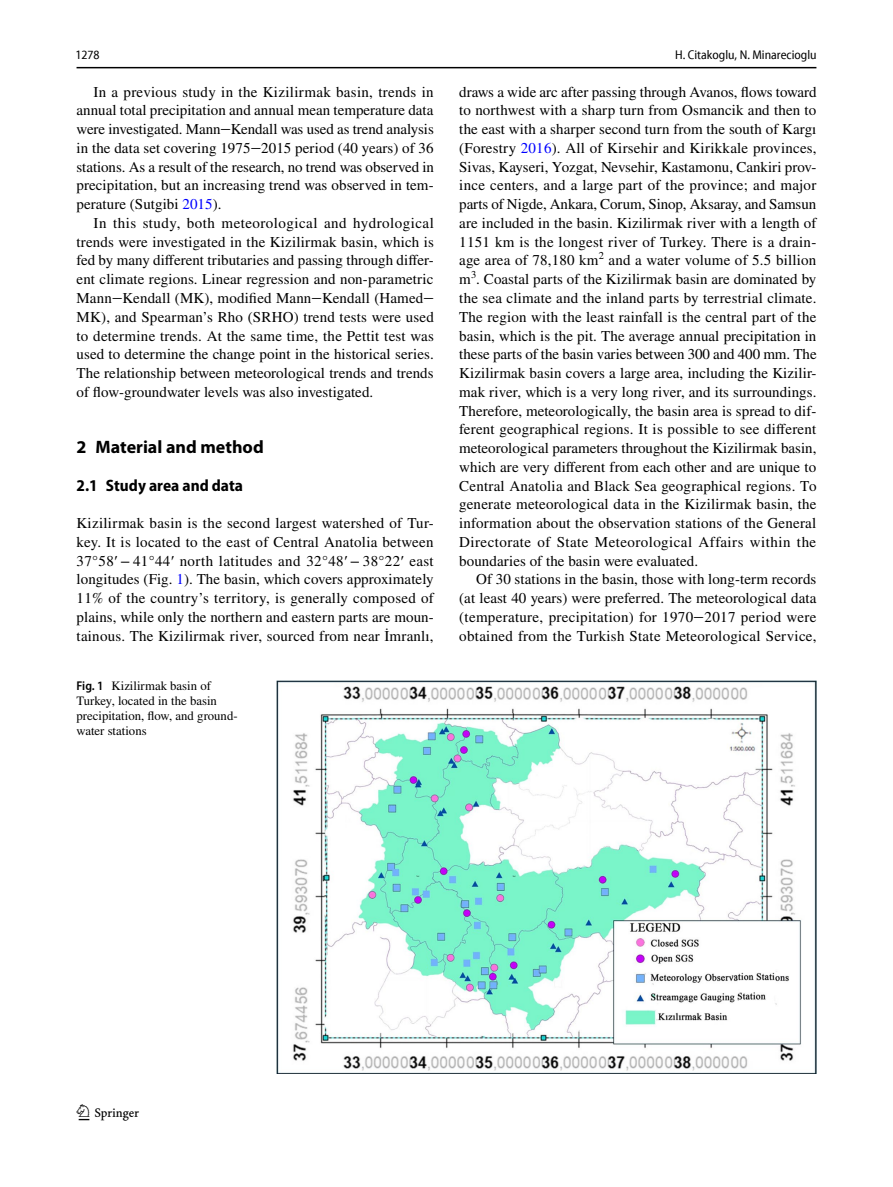
<style>
.page{position:relative;width:893px;height:1187px;background:#fff}
.page>*{position:absolute;margin:0;border:0;box-sizing:border-box;transform-origin:0 0}
.t1{font:22.5px "Springnew Regular 2";color:#000}
.t2{font:700 18px "Myriad Pro";color:#000}
.t3{font:700 semi-condensed 16.5px "Myriad Pro";color:#000}
.t4{font:15px/18.8px "STIX";letter-spacing:.005em;color:#000;text-align:justify}
.t5{font:12.75px/15px "STIX";color:#000}
.t6{font:semi-condensed 12.75px "Myriad Pro Unic";color:#000}
.s1{font-family:"Code 2000"}
.s2{color:#00f}
.s3{font-family:"Times New Roman"}
.s4{font-family:"Myriad Pro";font-weight:600;font-stretch:semi-condensed}
</style>
<div class="page">
<hr style="left:77px;top:67px;width:739px;height:1px;background:#000">
<img style="left:276px;top:680px;width:540px;height:393px">
<p class="t6" style="left:75px;top:50px;width:26px">1278</p>
<p class="t6" style="left:675px;top:50px;width:143px">H. Citakoglu, N. Minarecioglu</p>
<p class="t4" style="left:77px;top:83px;width:359px;text-indent:17px">In a previous study in the Kizilirmak basin, trends in annual total precipitation and annual mean temperature data were investigated. Mann<span class="s1">‒</span>Kendall was used as trend analysis in the data set covering 1975<span class="s1">‒</span>2015 period (40 years) of 36 stations. As a result of the research, no trend was observed in precipitation, but an increasing trend was observed in tem&shy;perature (Sutgibi <span class="s2">2015</span>).</p>
<p class="t4" style="left:77px;top:214px;width:359px;text-indent:17px">In this study, both meteorological and hydrological trends were investigated in the Kizilirmak basin, which is fed by many different tributaries and passing through differ&shy;ent climate regions. Linear regression and non-parametric Mann<span class="s1">‒</span>Kendall (MK), modified Mann<span class="s1">‒</span>Kendall (Hamed<span class="s1">‒ </span>MK), and Spearman’s Rho (SRHO) trend tests were used to determine trends. At the same time, the Pettit test was used to determine the change point in the historical series.<br>The relationship between meteorological trends and trends of flow-groundwater levels was also investigated.</p>
<p class="t2" style="left:77px;top:435px;width:189px">2 Material and method</p>
<p class="t3" style="left:77px;top:476px;width:168px">2.1 Study area and data</p>
<p class="t4" style="left:77px;top:514px;width:359px">Kizilirmak basin is the second largest watershed of Tur&shy;key. It is located to the east of Central Anatolia between 37°58<span class="s3">′</span> − 41°44<span class="s3">′</span> north latitudes and 32°48<span class="s3">′</span> − 38°22<span class="s3">′</span> east longitudes (Fig. <span class="s2">1</span>). The basin, which covers approximately 11% of the country’s territory, is generally composed of plains, while only the northern and eastern parts are moun&shy;tainous. The Kizilirmak river, sourced from near İmranlı,</p>
<p class="t5" style="left:77px;top:679px;width:163px"><span class="s4">Fig. 1</span> Kizilirmak basin of<br>Turkey, located in the basin precipitation, flow, and ground&shy;water stations</p>
<p class="t4" style="left:459px;top:83px;width:359px">draws a wide arc after passing through Avanos, flows toward to northwest with a sharp turn from Osmancik and then to the east with a sharper second turn from the south of Kargı (Forestry <span class="s2">2016</span>). All of Kirsehir and Kirikkale provinces, Sivas, Kayseri, Yozgat, Nevsehir, Kastamonu, Cankiri prov&shy;ince centers, and a large part of the province; and major parts of Nigde, Ankara, Corum, Sinop, Aksaray, and Samsun are included in the basin. Kizilirmak river with a length of 1151 km is the longest river of Turkey. There is a drain&shy;age area of 78,180 km<sup>2</sup> and a water volume of 5.5 billion m<sup>3</sup>. Coastal parts of the Kizilirmak basin are dominated by the sea climate and the inland parts by terrestrial climate.<br>The region with the least rainfall is the central part of the basin, which is the pit. The average annual precipitation in these parts of the basin varies between 300 and 400 mm. The Kizilirmak basin covers a large area, including the Kizilir&shy;mak river, which is a very long river, and its surroundings.<br>Therefore, meteorologically, the basin area is spread to dif&shy;ferent geographical regions. It is possible to see different meteorological parameters throughout the Kizilirmak basin, which are very different from each other and are unique to Central Anatolia and Black Sea geographical regions. To generate meteorological data in the Kizilirmak basin, the information about the observation stations of the General Directorate of State Meteorological Affairs within the boundaries of the basin were evaluated.</p>
<p class="t4" style="left:459px;top:571px;width:359px;text-indent:17px">Of 30 stations in the basin, those with long-term records (at least 40 years) were preferred. The meteorological data (temperature, precipitation) for 1970<span class="s1">‒</span>2017 period were obtained from the Turkish State Meteorological Service,</p>
<h1 class="t1" style="left:79px;top:1104px;width:62px">1 3</h1>
</div>
